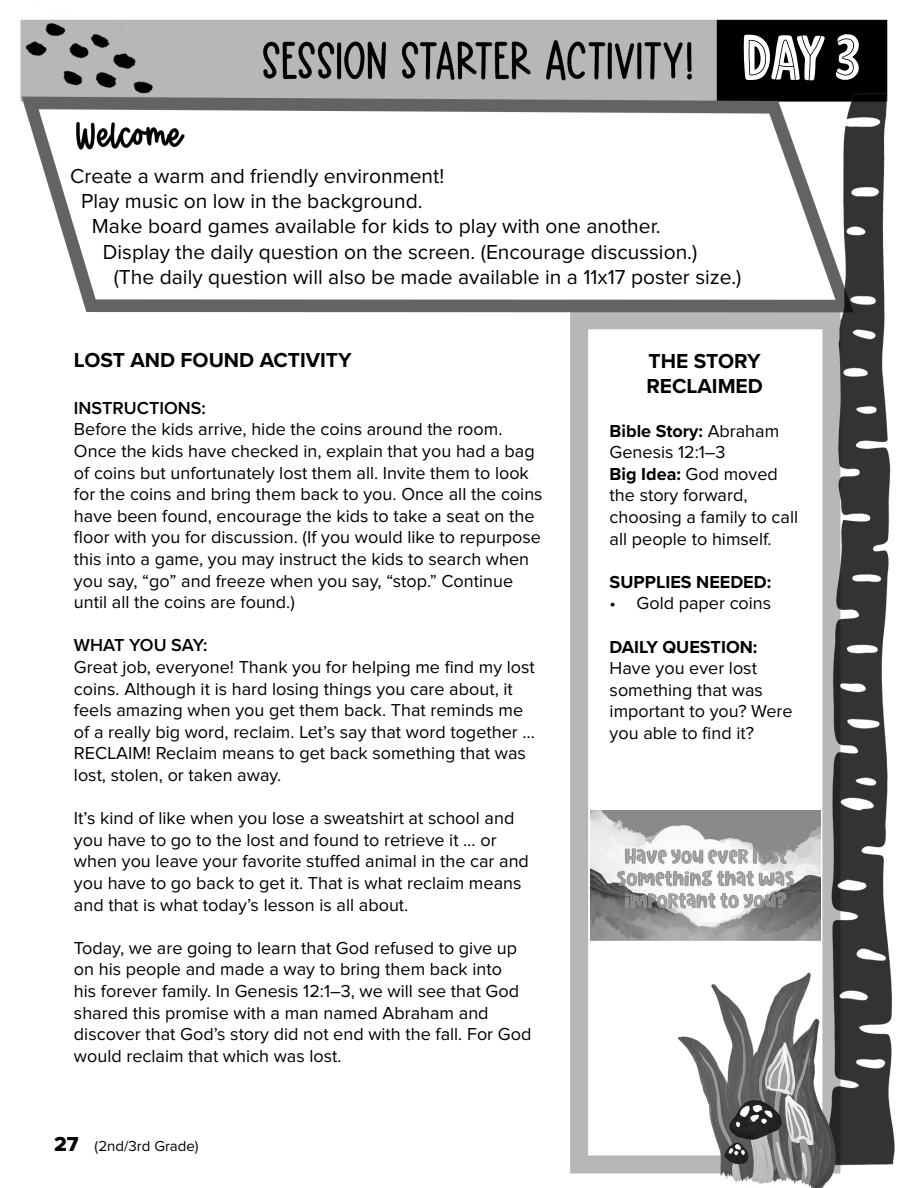
<style>
.page{position:relative;width:918px;height:1188px;background:#fff}
.page>*{position:absolute;margin:0;border:0;box-sizing:border-box;transform-origin:0 0}
.t1{font:72px "Skiba";color:#fff}
.t2{font:21px "Proxima Nova";color:#000}
.t3{font:700 21px/25.2px "Proxima Nova";color:#000}
.t4{font:18px/21.6px "Proxima Nova";color:#000}
.t5{font:700 18px "Proxima Nova";color:#000}
.t6{font:600 18px "Proxima Nova";color:#000}
.t7{font:15px "Proxima Nova";color:#000}
.s1{font-family:"Proxima Nova Extrabld";font-size:21px}
.s2{font-weight:700}
</style>
<div class="page">
<img style="left:20px;top:15px;width:875px;height:1173px">
<img style="left:590px;top:811px;width:230px;height:129px">
<p class="t1" style="left:743px;top:32px;width:118px">DAY 3</p>
<p class="t2" style="left:70px;top:166px;width:375px">Create a warm and friendly environment!</p>
<p class="t2" style="left:81px;top:192px;width:343px">Play music on low in the background.</p>
<p class="t2" style="left:92px;top:217px;width:570px">Make board games available for kids to play with one another.</p>
<p class="t2" style="left:103px;top:242px;width:596px">Display the daily question on the screen. (Encourage discussion.)</p>
<p class="t2" style="left:114px;top:267px;width:629px">(The daily question will also be made available in a 11x17 poster size.)</p>
<p class="t3" style="left:74px;top:347px;width:279px">LOST AND FOUND ACTIVITY</p>
<p class="t6" style="left:74px;top:394px;width:133px">INSTRUCTIONS:</p>
<p class="t4" style="left:74px;top:419px;width:470px">Before the kids arrive, hide the coins around the room.<br>Once the kids have checked in, explain that you had a bag of coins but unfortunately lost them all. Invite them to look for the coins and bring them back to you. Once all the coins have been found, encourage the kids to take a seat on the floor with you for discussion. (If you would like to repurpose this into a game, you may instruct the kids to search when you say, “go” and freeze when you say, “stop.” Continue until all the coins are found.)</p>
<p class="t6" style="left:74px;top:632px;width:135px">WHAT YOU SAY:</p>
<p class="t4" style="left:74px;top:657px;width:462px">Great job, everyone! Thank you for helping me find my lost coins. Although it is hard losing things you care about, it feels amazing when you get them back. That reminds me of a really big word, reclaim. Let’s say that word together … RECLAIM! Reclaim means to get back something that was lost, stolen, or taken away.</p>
<p class="t4" style="left:74px;top:808px;width:457px">It’s kind of like when you lose a sweatshirt at school and you have to go to the lost and found to retrieve it … or when you leave your favorite stuffed animal in the car and you have to go back to get it. That is what reclaim means and that is what today’s lesson is all about.</p>
<p class="t4" style="left:74px;top:938px;width:459px">Today, we are going to learn that God refused to give up on his people and made a way to bring them back into<br>his forever family. In Genesis 12:1–3, we will see that God shared this promise with a man named Abraham and discover that God’s story did not end with the fall. For God would reclaim that which was lost.</p>
<p class="t7" style="left:54px;top:1139px;width:146px"><span class="s1">27</span> (2nd/3rd Grade)</p>
<p class="t3" style="left:646px;top:348px;width:118px">THE STORY<br>RECLAIMED</p>
<p class="t4" style="left:610px;top:421px;width:171px"><span class="s2">Bible Story:</span> Abraham<br>Genesis 12:1–3</p>
<p class="t4" style="left:610px;top:464px;width:190px"><span class="s2">Big Idea:</span> God moved the story forward, choosing a family to call all people to himself.</p>
<p class="t5" style="left:610px;top:568px;width:163px">SUPPLIES NEEDED:</p>
<p class="t4" style="left:610px;top:593px;width:163px">• Gold paper coins</p>
<p class="t5" style="left:610px;top:633px;width:149px">DAILY QUESTION:</p>
<p class="t4" style="left:610px;top:658px;width:185px">Have you ever lost something that was important to you? Were you able to find it?</p>
</div>
